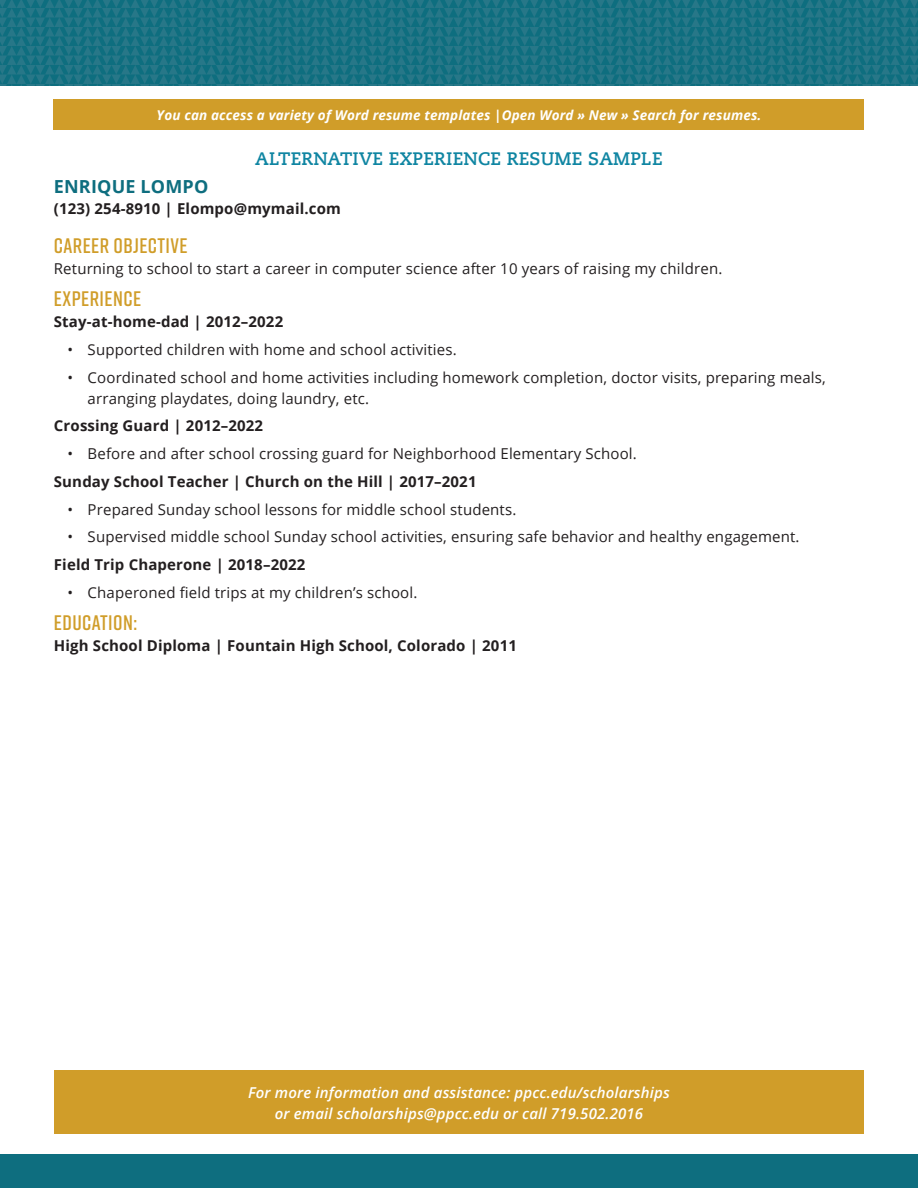
<style>
.page{position:relative;width:918px;height:1188px;background:#fff}
.page>*{position:absolute;margin:0;border:0;box-sizing:border-box;transform-origin:0 0}
.t1{font:600 21px "Rift";letter-spacing:.02em;color:#d09d29}
.Resume_Type{font:700 18px "Caecilia LT Pro 75";letter-spacing:.01em;color:#0f85a2}
.Name{font:700 18px "Open Sans";letter-spacing:.01em;color:#0e6e7f}
.Body_Copy{font:15px/21px "Open Sans";letter-spacing:.01em;color:#231f20}
.Body_Copy-2{font:700 15px "Open Sans";letter-spacing:.01em;color:#231f20}
.Body_Copy-3{font:italic 600 15px/21px "Open Sans";letter-spacing:.01em;color:#fff;text-align:center}
.Body_Copy-4{font:italic 700 13.5px "Open Sans";letter-spacing:.01em;color:#fff}
</style>
<div class="page">
<div style="left:54px;top:99px;width:810px;height:31px;background:#d09d29"></div>
<div style="left:0;top:1155px;width:918px;height:33px;background:#0e6e7f"></div>
<div style="left:0;top:0;width:918px;height:85px;background:linear-gradient(to right,#1a7283,#1a7283)"></div>
<div style="left:54px;top:1071px;width:810px;height:63px;background:#d09d29"></div>
<p class="Body_Copy-4" style="left:157px;top:105px;width:606px">You can access a variety of Word resume templates |Open Word » New » Search for resumes.</p>
<p class="Resume_Type" style="left:255px;top:146px;width:409px">ALTERNATIVE EXPERIENCE RESUME SAMPLE</p>
<p class="Name" style="left:54px;top:174px;width:156px">ENRIQUE LOMPO</p>
<p class="Body_Copy-2" style="left:54px;top:198px;width:288px">(123) 254-8910 | Elompo@mymail.com</p>
<h1 class="t1" style="left:54px;top:231px;width:135px">CAREER OBJECTIVE</h1>
<p class="Body_Copy" style="left:54px;top:257px;width:670px">Returning to school to start a career in computer science after 10 years of raising my children.</p>
<h1 class="t1" style="left:54px;top:284px;width:89px">EXPERIENCE</h1>
<p class="Body_Copy-2" style="left:54px;top:311px;width:231px">Stay-at-home-dad | 2012–2022</p>
<p class="Body_Copy" style="left:67px;top:338px;width:391px">• Supported children with home and school activities.</p>
<p class="Body_Copy" style="left:88px;top:366px;width:740px;text-indent:-20px">• Coordinated school and home activities including homework completion, doctor visits, preparing meals, arranging playdates, doing laundry, etc.</p>
<p class="Body_Copy-2" style="left:54px;top:415px;width:211px">Crossing Guard | 2012–2022</p>
<p class="Body_Copy" style="left:67px;top:443px;width:571px">• Before and after school crossing guard for Neighborhood Elementary School.</p>
<p class="Body_Copy-2" style="left:54px;top:471px;width:424px">Sunday School Teacher | Church on the Hill | 2017–2021</p>
<p class="Body_Copy" style="left:67px;top:498px;width:450px">• Prepared Sunday school lessons for middle school students.</p>
<p class="Body_Copy" style="left:67px;top:526px;width:734px">• Supervised middle school Sunday school activities, ensuring safe behavior and healthy engagement.</p>
<p class="Body_Copy-2" style="left:54px;top:554px;width:253px">Field Trip Chaperone | 2018–2022</p>
<p class="Body_Copy" style="left:67px;top:581px;width:352px">• Chaperoned field trips at my children’s school.</p>
<h1 class="t1" style="left:54px;top:608px;width:85px">EDUCATION:</h1>
<p class="Body_Copy-2" style="left:54px;top:635px;width:465px">High School Diploma | Fountain High School, Colorado | 2011</p>
<p class="Body_Copy-3" style="left:248px;top:1081px;width:423px">For more information and assistance: ppcc.edu/scholarships or email scholarships@ppcc.edu or call 719.502.2016</p>
</div>
